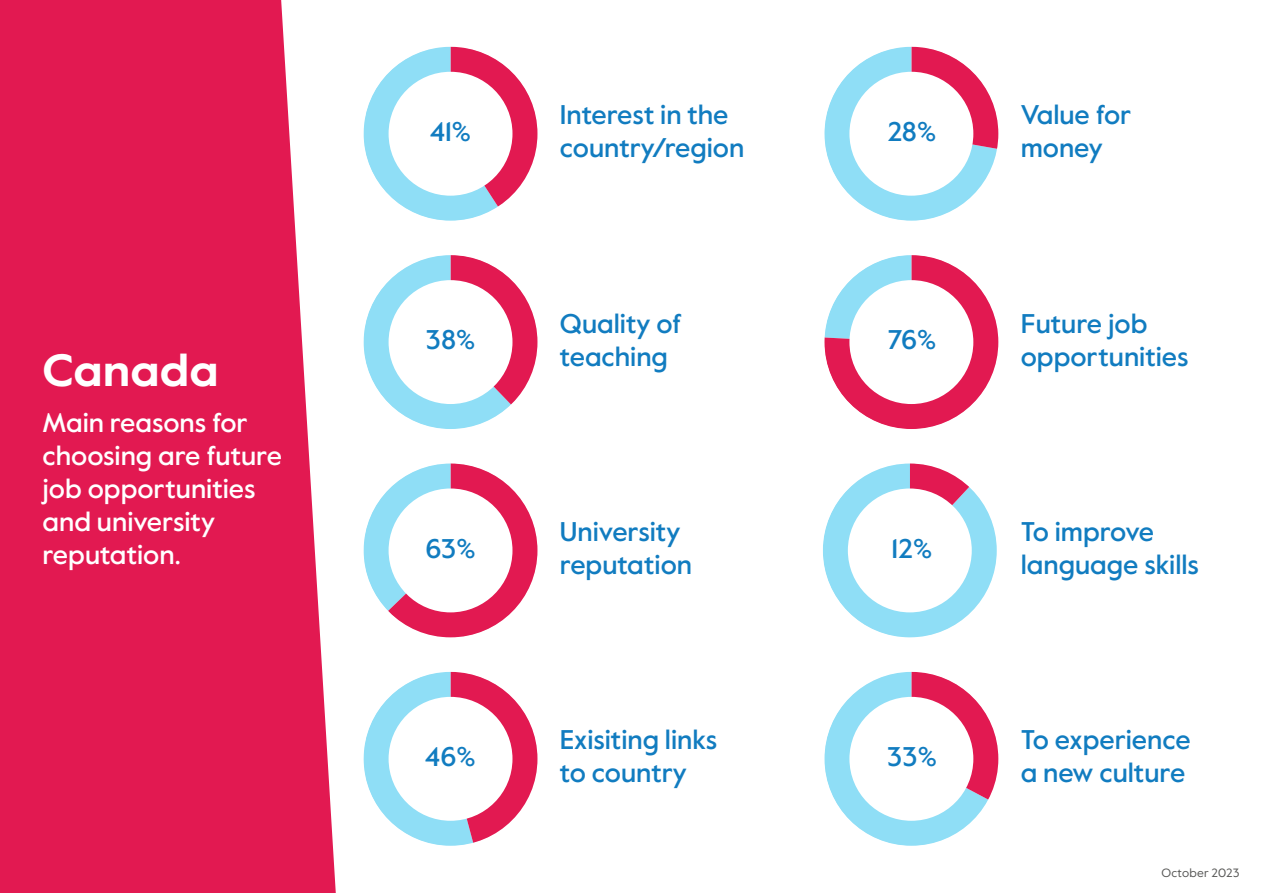
<style>
.page{position:relative;width:1263px;height:893px;background:#e21951}
.page>*{position:absolute;margin:0;border:0;box-sizing:border-box;transform-origin:0 0}
.t1{font:700 45px "Value Sans Pro";color:#fff;scale:1.06 1}
.t2{font:500 27px/33px "Value Sans Pro";color:#117cc0}
.t3{font:500 27px/33px "Value Sans Pro";color:#fff}
.t4{font:12px "Value Sans Pro";letter-spacing:.02em;color:#575756}
</style>
<div class="page">
<div style="left:281px;top:0;width:982px;height:893px;background:#fff"></div>
<svg style="left:364px;top:47px;width:173px;height:174px"></svg>
<svg style="left:364px;top:255px;width:173px;height:174px;background:#dfd5e3"></svg>
<svg style="left:364px;top:463px;width:173px;height:174px"></svg>
<svg style="left:364px;top:672px;width:173px;height:174px"></svg>
<svg style="left:824px;top:672px;width:174px;height:174px;background:#ded9e6"></svg>
<svg style="left:823px;top:463px;width:174px;height:174px;background:#d7e9f3"></svg>
<svg style="left:824px;top:255px;width:174px;height:174px"></svg>
<svg style="left:824px;top:47px;width:174px;height:174px;background:#dcdde9"></svg>
<h1 class="t1" style="left:43px;top:344px;width:168px">Canada</h1>
<p class="t3" style="left:43px;top:407px;width:241px">Main reasons for choosing are future job opportunities and university reputation.</p>
<p class="t2" style="left:430px;top:116px;width:43px">41%</p>
<p class="t2" style="left:426px;top:324px;width:51px">38%</p>
<p class="t2" style="left:425px;top:532px;width:52px">63%</p>
<p class="t2" style="left:425px;top:741px;width:52px">46%</p>
<p class="t2" style="left:560px;top:99px;width:186px">Interest in the country/region</p>
<p class="t2" style="left:560px;top:308px;width:123px">Quality of teaching</p>
<p class="t2" style="left:560px;top:516px;width:134px">University reputation</p>
<p class="t2" style="left:560px;top:724px;width:159px">Exisiting links to country</p>
<p class="t2" style="left:887px;top:116px;width:50px">28%</p>
<p class="t2" style="left:887px;top:324px;width:50px">76%</p>
<p class="t2" style="left:891px;top:532px;width:42px">12%</p>
<p class="t2" style="left:887px;top:741px;width:52px">33%</p>
<p class="t2" style="left:1021px;top:99px;width:112px">Value for money</p>
<p class="t2" style="left:1021px;top:308px;width:169px">Future job opportunities</p>
<p class="t2" style="left:1021px;top:516px;width:180px">To improve language skills</p>
<p class="t2" style="left:1021px;top:724px;width:171px">To experience a new culture</p>
<p class="t4" style="left:1161px;top:865px;width:80px">October 2023</p>
</div>
